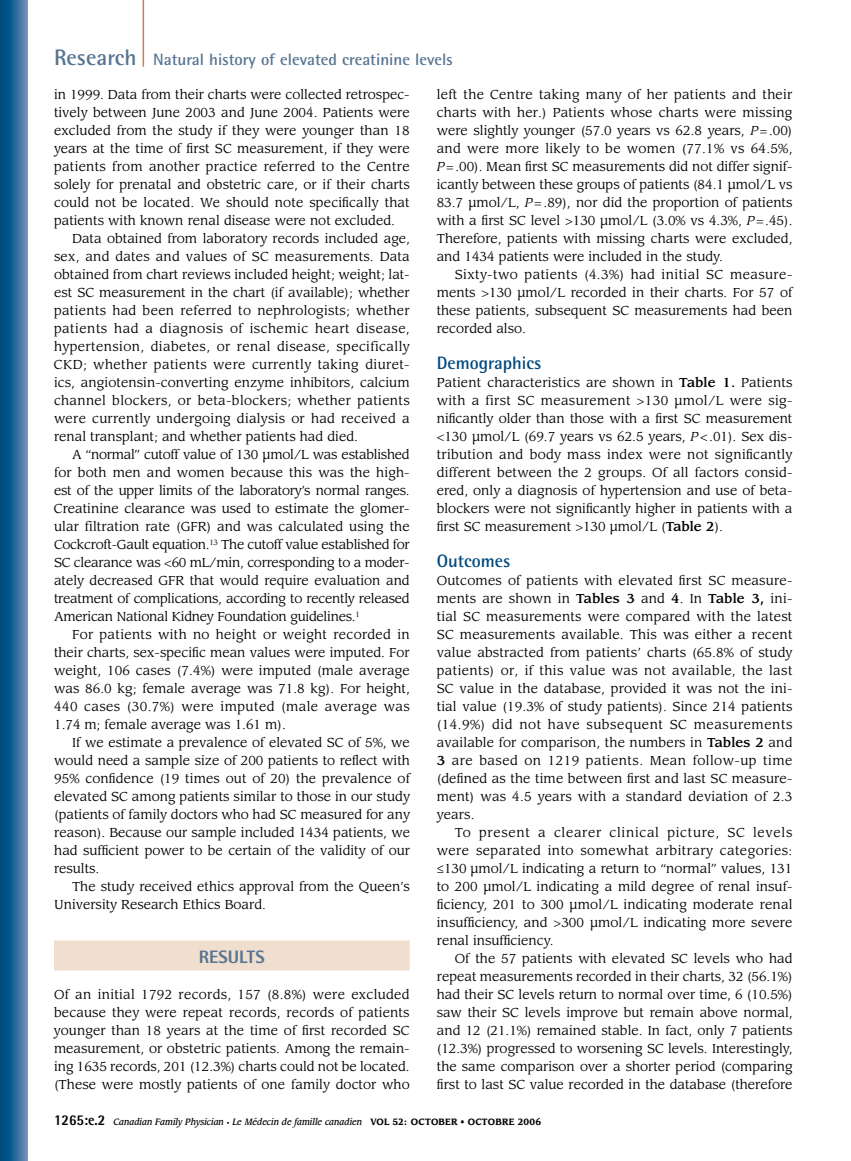
<style>
.page{position:relative;width:851px;height:1161px;background:#fff}
.page>*{position:absolute;margin:0;border:0;box-sizing:border-box;transform-origin:0 0}
.t1{font:700 18px "Rotis Semi Sans Std";color:#004a80}
.t2{font:800 18px "Rotis Semi Sans Std";color:#577592}
.t3{font:700 16.5px "Rotis Semi Sans Std";color:#577592}
.t4{font:12.75px/18px "Leawood Std";color:#000;text-align:justify}
.t5{font:italic 500 9px "Leawood Std";color:#000;scale:.9 1}
.s1{font-size:22.5px}
.s2{font-style:italic}
.s3{font-weight:500}
.s4{font-family:"Rotis Semi Sans Std";font-weight:800;font-style:normal;font-size:15px}
.s5{font-style:normal;font-size:6px}
.s6{font-weight:700;font-style:normal}
</style>
<div class="page">
<svg style="left:0;top:0;width:27px;height:1161px;background:#266697"></svg>
<hr style="left:142px;top:0;width:2px;height:67px;background:#cb8354">
<div style="left:54px;top:940px;width:356px;height:30px;background:#f0decf"></div>
<p class="t3" style="left:54px;top:49px;width:400px"><span class="s1">Research</span> Natural history of elevated creatinine levels</p>
<p class="t4" style="left:54px;top:86px;width:357px">in 1999. Data from their charts were collected retrospec&shy;tively between June 2003 and June 2004. Patients were excluded from the study if they were younger than 18 years at the time of first SC measurement, if they were patients from another practice referred to the Centre solely for prenatal and obstetric care, or if their charts could not be located. We should note specifically that patients with known renal disease were not excluded.</p>
<p class="t4" style="left:54px;top:230px;width:357px;text-indent:18px">Data obtained from laboratory records included age, sex, and dates and values of SC measurements. Data obtained from chart reviews included height; weight; lat&shy;est SC measurement in the chart (if available); whether patients had been referred to nephrologists; whether patients had a diagnosis of ischemic heart disease, hypertension, diabetes, or renal disease, specifically CKD; whether patients were currently taking diuret&shy;ics, angiotensin-converting enzyme inhibitors, calcium channel blockers, or beta-blockers; whether patients were currently undergoing dialysis or had received a renal transplant; and whether patients had died.</p>
<p class="t4" style="left:54px;top:446px;width:357px;text-indent:18px">A “normal” cutoff value of 130 μmol/L was established for both men and women because this was the high&shy;est of the upper limits of the laboratory’s normal ranges.<br>Creatinine clearance was used to estimate the glomer&shy;ular filtration rate (GFR) and was calculated using the Cockcroft-Gault equation.<sup>13</sup> The cutoff value established for SC clearance was &lt;60 mL/min, corresponding to a moder&shy;ately decreased GFR that would require evaluation and treatment of complications, according to recently released American National Kidney Foundation guidelines.<sup>1</sup></p>
<p class="t4" style="left:54px;top:626px;width:357px;text-indent:18px">For patients with no height or weight recorded in their charts, sex-specific mean values were imputed. For weight, 106 cases (7.4%) were imputed (male average was 86.0 kg; female average was 71.8 kg). For height, 440 cases (30.7%) were imputed (male average was 1.74 m; female average was 1.61 m).</p>
<p class="t4" style="left:54px;top:734px;width:357px;text-indent:18px">If we estimate a prevalence of elevated SC of 5%, we would need a sample size of 200 patients to reflect with 95% confidence (19 times out of 20) the prevalence of elevated SC among patients similar to those in our study (patients of family doctors who had SC measured for any reason). Because our sample included 1434 patients, we had sufficient power to be certain of the validity of our results.</p>
<p class="t4" style="left:54px;top:878px;width:357px;text-indent:18px">The study received ethics approval from the Queen’s<br>University Research Ethics Board.</p>
<h1 class="t2" style="left:199px;top:945px;width:68px">RESULTS</h1>
<p class="t4" style="left:54px;top:986px;width:357px">Of an initial 1792 records, 157 (8.8%) were excluded because they were repeat records, records of patients younger than 18 years at the time of first recorded SC measurement, or obstetric patients. Among the remain&shy;ing 1635 records, 201 (12.3%) charts could not be located. (These were mostly patients of one family doctor who</p>
<p class="t4" style="left:436px;top:86px;width:357px">left the Centre taking many of her patients and their charts with her.) Patients whose charts were missing were slightly younger (57.0 years vs 62.8 years, <span class="s2">P</span>=.00) and were more likely to be women (77.1% vs 64.5%, <span class="s2">P</span>=.00). Mean first SC measurements did not differ signif&shy;icantly between these groups of patients (84.1 μmol/L vs 83.7 μmol/L, <span class="s2">P</span>=.89), nor did the proportion of patients with a first SC level &gt;130 μmol/L (3.0% vs 4.3%, <span class="s2">P</span>=.45).<br>Therefore, patients with missing charts were excluded, and 1434 patients were included in the study.</p>
<p class="t4" style="left:436px;top:266px;width:357px;text-indent:18px">Sixty-two patients (4.3%) had initial SC measure&shy;ments &gt;130 μmol/L recorded in their charts. For 57 of these patients, subsequent SC measurements had been recorded also.</p>
<h1 class="t1" style="left:436px;top:352px;width:106px">Demographics</h1>
<p class="t4" style="left:436px;top:374px;width:357px">Patient characteristics are shown in <span class="s3">Table 1.</span> Patients with a first SC measurement &gt;130 μmol/L were sig&shy;nificantly older than those with a first SC measurement &lt;130 μmol/L (69.7 years vs 62.5 years, <span class="s2">P</span>&lt;.01). Sex dis&shy;tribution and body mass index were not significantly different between the 2 groups. Of all factors consid&shy;ered, only a diagnosis of hypertension and use of beta&shy;blockers were not significantly higher in patients with a first SC measurement &gt;130 μmol/L (<span class="s3">Table 2</span>).</p>
<h1 class="t1" style="left:436px;top:550px;width:75px">Outcomes</h1>
<p class="t4" style="left:436px;top:572px;width:357px">Outcomes of patients with elevated first SC measure&shy;ments are shown in <span class="s3">Tables 3</span> and <span class="s3">4</span>. In <span class="s3">Table 3,</span> ini&shy;tial SC measurements were compared with the latest SC measurements available. This was either a recent value abstracted from patients’ charts (65.8% of study patients) or, if this value was not available, the last SC value in the database, provided it was not the ini&shy;tial value (19.3% of study patients). Since 214 patients (14.9%) did not have subsequent SC measurements available for comparison, the numbers in <span class="s3">Tables 2</span> and <span class="s3">3</span> are based on 1219 patients. Mean follow-up time (defined as the time between first and last SC measure&shy;ment) was 4.5 years with a standard deviation of 2.3 years.</p>
<p class="t4" style="left:436px;top:824px;width:357px;text-indent:18px">To present a clearer clinical picture, SC levels were separated into somewhat arbitrary categories: ≤130 μmol/L indicating a return to “normal” values, 131 to 200 μmol/L indicating a mild degree of renal insuf&shy;ficiency, 201 to 300 μmol/L indicating moderate renal insufficiency, and &gt;300 μmol/L indicating more severe renal insufficiency.</p>
<p class="t4" style="left:437px;top:950px;width:357px;text-indent:18px">Of the 57 patients with elevated SC levels who had repeat measurements recorded in their charts, 32 (56.1%) had their SC levels return to normal over time, 6 (10.5%) saw their SC levels improve but remain above normal, and 12 (21.1%) remained stable. In fact, only 7 patients (12.3%) progressed to worsening SC levels. Interestingly, the same comparison over a shorter period (comparing first to last SC value recorded in the database (therefore</p>
<p class="t5" style="left:54px;top:1116px;width:542px"><span class="s4">1265:e.2</span> Canadian Family Physician <span class="s5">•</span> Le Médecin de famille canadien <span class="s6">VOL 52: OCTOBER • OCTOBRE 2006</span></p>
</div>
